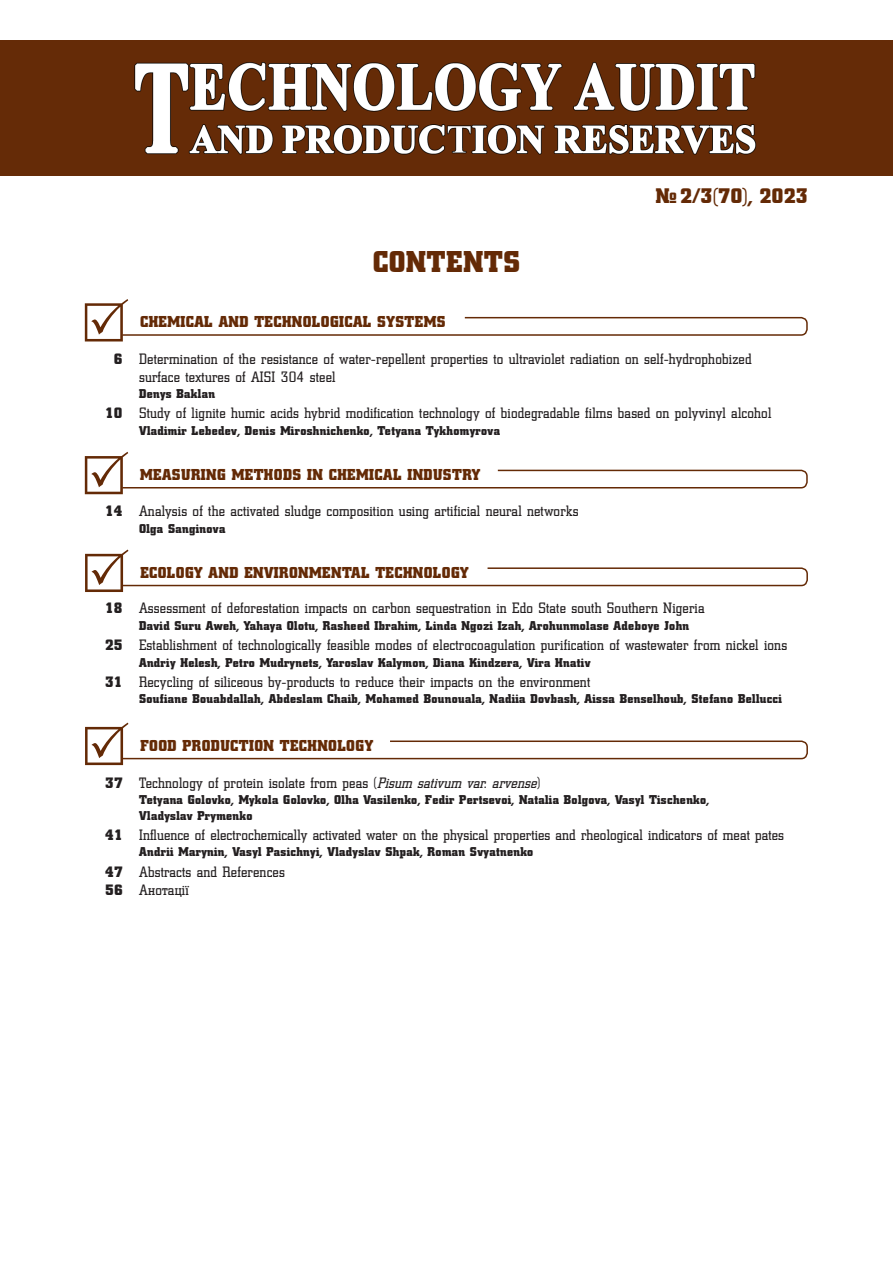
<style>
.page{position:relative;width:893px;height:1276px;background:#fff}
.page>*{position:absolute;margin:0;border:0;box-sizing:border-box;transform-origin:0 0}
.t1{font:30px "Coliseum Black C";letter-spacing:.025em;color:#642a06}
.t2{font:21px "Coliseum Black C";color:#642a06}
.Содержание_рубрика{font:15.75px "Coliseum Black C";letter-spacing:.025em;color:#642a06}
.Содержание_статья{font:15px/18px "Coliseum C";letter-spacing:.015em;color:#231f20}
.Содержание_автор{font:12.75px/15.3px "Coliseum Black C";letter-spacing:.025em;color:#231f20}
.s1{font-family:"Coliseum Black C"}
.s2{font-style:italic}
</style>
<div class="page">
<img style="left:0;top:41px;width:893px;height:135px">
<svg style="left:85px;top:299px;width:723px;height:42px"></svg>
<svg style="left:85px;top:452px;width:723px;height:42px"></svg>
<svg style="left:85px;top:549px;width:723px;height:43px"></svg>
<svg style="left:85px;top:722px;width:723px;height:43px"></svg>
<p class="t1" style="left:373px;top:245px;width:149px">CONTENTS</p>
<p class="Содержание_рубрика" style="left:140px;top:313px;width:307px">CHEMICAL AND TECHNOLOGICAL SYSTEMS</p>
<p class="t2" style="left:656px;top:184px;width:154px">№ 2/3(70), 2023</p>
<p class="Содержание_статья" style="left:139px;top:349px;width:614px;text-indent:-25px"><span class="s1">6</span> Determination of the resistance of water-repellent properties to ultraviolet radiation on self-hydrophobized surface textures of AISI 304 steel</p>
<p class="Содержание_автор" style="left:139px;top:386px;width:77px">Denys Baklan</p>
<p class="Содержание_статья" style="left:105px;top:404px;width:668px"><span class="s1">10</span> Study of lignite humic acids hybrid modification technology of biodegradable films based on polyvinyl alcohol</p>
<p class="Содержание_автор" style="left:139px;top:423px;width:362px">Vladimir Lebedev, Denis Miroshnichenko, Tetyana Tykhomyrova</p>
<p class="Содержание_рубрика" style="left:140px;top:465px;width:342px">MEASURING METHODS IN CHEMICAL INDUSTRY</p>
<p class="Содержание_статья" style="left:105px;top:502px;width:475px"><span class="s1">14</span> Analysis of the activated sludge composition using artificial neural networks</p>
<p class="Содержание_автор" style="left:139px;top:521px;width:88px">Olga Sanginova</p>
<p class="Содержание_рубрика" style="left:140px;top:563px;width:330px">ECOLOGY AND ENVIRONMENTAL TECHNOLOGY</p>
<p class="Содержание_статья" style="left:105px;top:599px;width:601px"><span class="s1">18</span> Assessment of deforestation impacts on carbon sequestration in Edo State south Southern Nigeria</p>
<p class="Содержание_автор" style="left:139px;top:618px;width:552px">David Suru Aweh, Yahaya Olotu, Rasheed Ibrahim, Linda Ngozi Izah, Arohunmolase Adeboye John</p>
<p class="Содержание_статья" style="left:105px;top:636px;width:684px"><span class="s1">25</span> Establishment of technologically feasible modes of electrocoagulation purification of wastewater from nickel ions</p>
<p class="Содержание_автор" style="left:139px;top:655px;width:453px">Andriy Helesh, Petro Mudrynets, Yaroslav Kalymon, Diana Kindzera, Vira Hnativ</p>
<p class="Содержание_статья" style="left:105px;top:672px;width:487px"><span class="s1">31</span> Recycling of siliceous by-products to reduce their impacts on the environment</p>
<p class="Содержание_автор" style="left:139px;top:691px;width:644px">Soufiane Bouabdallah, Abdeslam Chaib, Mohamed Bounouala, Nadiia Dovbash, Aissa Benselhoub, Stefano Bellucci</p>
<p class="Содержание_рубрика" style="left:140px;top:736px;width:234px">FOOD PRODUCTION TECHNOLOGY</p>
<p class="Содержание_статья" style="left:105px;top:773px;width:437px"><span class="s1">37</span> Technology of protein isolate from peas (<span class="s2">Pisum sativum var. arvense</span>)</p>
<p class="Содержание_автор" style="left:139px;top:792px;width:571px">Tetyana Golovko, Mykola Golovko, Olha Vasilenko, Fedir Pertsevoi, Natalia Bolgova, Vasyl Tischenko,<br>Vladyslav Prymenko</p>
<p class="Содержание_статья" style="left:105px;top:825px;width:680px"><span class="s1">41</span> Influence of electrochemically activated water on the physical properties and rheological indicators of meat pates</p>
<p class="Содержание_автор" style="left:139px;top:844px;width:396px">Andrii Marynin, Vasyl Pasichnyi, Vladyslav Shpak, Roman Svyatnenko</p>
<p class="Содержание_статья" style="left:105px;top:862px;width:181px"><span class="s1">47</span> Abstracts and References</p>
<p class="Содержание_статья" style="left:105px;top:880px;width:85px"><span class="s1">56</span> Анотації</p>
</div>
